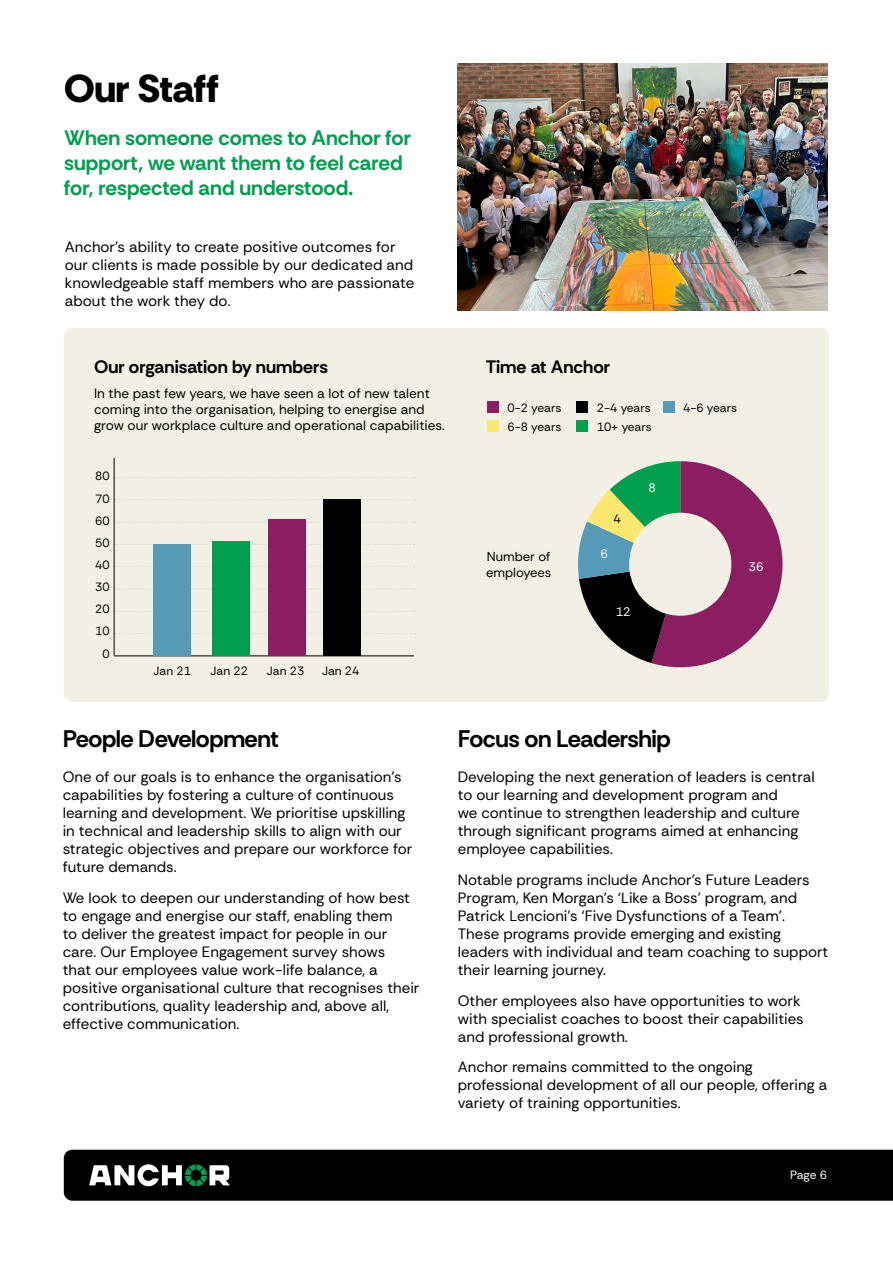
<style>
.page{position:relative;width:893px;height:1263px;background:#fff}
.page>*{position:absolute;margin:0;border:0;box-sizing:border-box;transform-origin:0 0}
.t1{font:800 39px "Rethink Sans";color:#000}
.t2{font:700 24px "Rethink Sans";letter-spacing:-.02em;color:#000}
.t3{font:700 21px/25.2px "Rethink Sans";color:#009f4f}
.t4{font:700 18px "Rethink Sans";color:#000}
.t5{font:15px/18px "Rethink Sans";color:#000}
.t6{font:13.5px/16.2px "Rethink Sans";color:#000}
.t7{font:12.9px/15.6px "Rethink Sans";color:#000}
.t8{font:12.45px "Rethink Sans";color:#fff}
.t9{font:12.45px "Rethink Sans";color:#000}
.t10{font:12px/18.6px "Rethink Sans";color:#000}
.t11{font:12px "Rethink Sans";color:#fff}
</style>
<div class="page">
<img style="left:458px;top:64px;width:369px;height:247px">
<div style="left:64px;top:1150px;width:829px;height:51px;background:#000"></div>
<div style="left:64px;top:328px;width:765px;height:374px;background:#f2f0e4;border-radius:9px"></div>
<hr style="left:114px;top:655px;width:300px;height:1px;background:#000">
<svg style="left:115px;top:477px;width:300px;height:1px"></svg>
<svg style="left:115px;top:499px;width:301px;height:1px"></svg>
<svg style="left:115px;top:522px;width:301px;height:1px"></svg>
<svg style="left:115px;top:544px;width:300px;height:1px"></svg>
<svg style="left:115px;top:566px;width:300px;height:1px"></svg>
<svg style="left:115px;top:589px;width:301px;height:1px"></svg>
<svg style="left:115px;top:611px;width:300px;height:1px"></svg>
<svg style="left:115px;top:633px;width:301px;height:1px"></svg>
<hr style="left:114px;top:458px;width:1px;height:197px;background:#000">
<div style="left:154px;top:544px;width:37px;height:111px;background:#569ab8"></div>
<div style="left:212px;top:541px;width:37px;height:114px;background:#009f4f"></div>
<div style="left:268px;top:519px;width:38px;height:136px;background:#8a1e61"></div>
<div style="left:323px;top:499px;width:38px;height:156px;background:#000"></div>
<div style="left:487px;top:401px;width:12px;height:12px;background:#8a1e61"></div>
<div style="left:577px;top:401px;width:11px;height:12px;background:#000"></div>
<div style="left:487px;top:420px;width:12px;height:12px;background:#fde86f"></div>
<div style="left:577px;top:420px;width:11px;height:12px;background:#009f4f"></div>
<div style="left:663px;top:401px;width:12px;height:12px;background:#569ab8"></div>
<svg style="left:578px;top:461px;width:204px;height:206px"></svg>
<h1 class="t1" style="left:64px;top:64px;width:157px">Our Staff</h1>
<h3 class="t3" style="left:64px;top:125px;width:348px">When someone comes to Anchor for support, we want them to feel cared for, respected and understood.</h3>
<p class="t5" style="left:65px;top:238px;width:351px">Anchor’s ability to create positive outcomes for our clients is made possible by our dedicated and knowledgeable staff members who are passionate about the work they do.</p>
<p class="t4" style="left:94px;top:355px;width:235px">Our organisation by numbers</p>
<p class="t6" style="left:94px;top:385px;width:352px">In the past few years, we have seen a lot of new talent coming into the organisation, helping to energise and grow our workplace culture and operational capabilities.</p>
<p class="t10" style="left:95px;top:467px;width:16px">80</p>
<p class="t10" style="left:95px;top:489px;width:16px">70</p>
<p class="t10" style="left:95px;top:511px;width:16px">60</p>
<p class="t10" style="left:95px;top:533px;width:16px">50</p>
<p class="t10" style="left:95px;top:555px;width:16px">40</p>
<p class="t10" style="left:95px;top:578px;width:16px">30</p>
<p class="t10" style="left:95px;top:600px;width:16px">20</p>
<p class="t10" style="left:95px;top:622px;width:16px">10</p>
<p class="t10" style="left:102px;top:644px;width:9px">0</p>
<p class="t10" style="left:154px;top:661px;width:39px">Jan 21</p>
<p class="t10" style="left:211px;top:661px;width:39px">Jan 22</p>
<p class="t10" style="left:267px;top:661px;width:39px">Jan 23</p>
<p class="t10" style="left:322px;top:661px;width:39px">Jan 24</p>
<p class="t4" style="left:486px;top:355px;width:126px">Time at Anchor</p>
<p class="t10" style="left:508px;top:398px;width:55px">0-2 years<br>6-8 years</p>
<p class="t10" style="left:597px;top:398px;width:56px">2-4 years<br>10+ years</p>
<p class="t10" style="left:683px;top:398px;width:55px">4-6 years</p>
<p class="t9" style="left:613px;top:511px;width:9px">4</p>
<p class="t8" style="left:648px;top:480px;width:9px">8</p>
<p class="t8" style="left:600px;top:546px;width:9px">6</p>
<p class="t7" style="left:486px;top:549px;width:67px">Number of employees</p>
<p class="t8" style="left:749px;top:559px;width:16px">36</p>
<p class="t8" style="left:616px;top:604px;width:16px">12</p>
<h2 class="t2" style="left:63px;top:724px;width:218px">People Development</h2>
<p class="t5" style="left:63px;top:768px;width:351px">One of our goals is to enhance the organisation’s capabilities by fostering a culture of continuous learning and development. We prioritise upskilling in technical and leadership skills to align with our strategic objectives and prepare our workforce for future demands.</p>
<p class="t5" style="left:63px;top:888px;width:358px">We look to deepen our understanding of how best to engage and energise our staff, enabling them<br>to deliver the greatest impact for people in our care. Our Employee Engagement survey shows<br>that our employees value work-life balance, a positive organisational culture that recognises their contributions, quality leadership and, above all, effective communication.</p>
<h2 class="t2" style="left:458px;top:724px;width:214px">Focus on Leadership</h2>
<p class="t5" style="left:458px;top:768px;width:358px">Developing the next generation of leaders is central to our learning and development program and<br>we continue to strengthen leadership and culture through significant programs aimed at enhancing employee capabilities.</p>
<p class="t5" style="left:458px;top:870px;width:372px">Notable programs include Anchor’s Future Leaders Program, Ken Morgan’s ‘Like a Boss’ program, and Patrick Lencioni’s ‘Five Dysfunctions of a Team’.<br>These programs provide emerging and existing leaders with individual and team coaching to support their learning journey.</p>
<p class="t5" style="left:458px;top:991px;width:347px">Other employees also have opportunities to work with specialist coaches to boost their capabilities and professional growth.</p>
<p class="t5" style="left:458px;top:1058px;width:371px">Anchor remains committed to the ongoing professional development of all our people, offering a variety of training opportunities.</p>
<p class="t11" style="left:790px;top:1167px;width:38px">Page 6</p>
</div>
